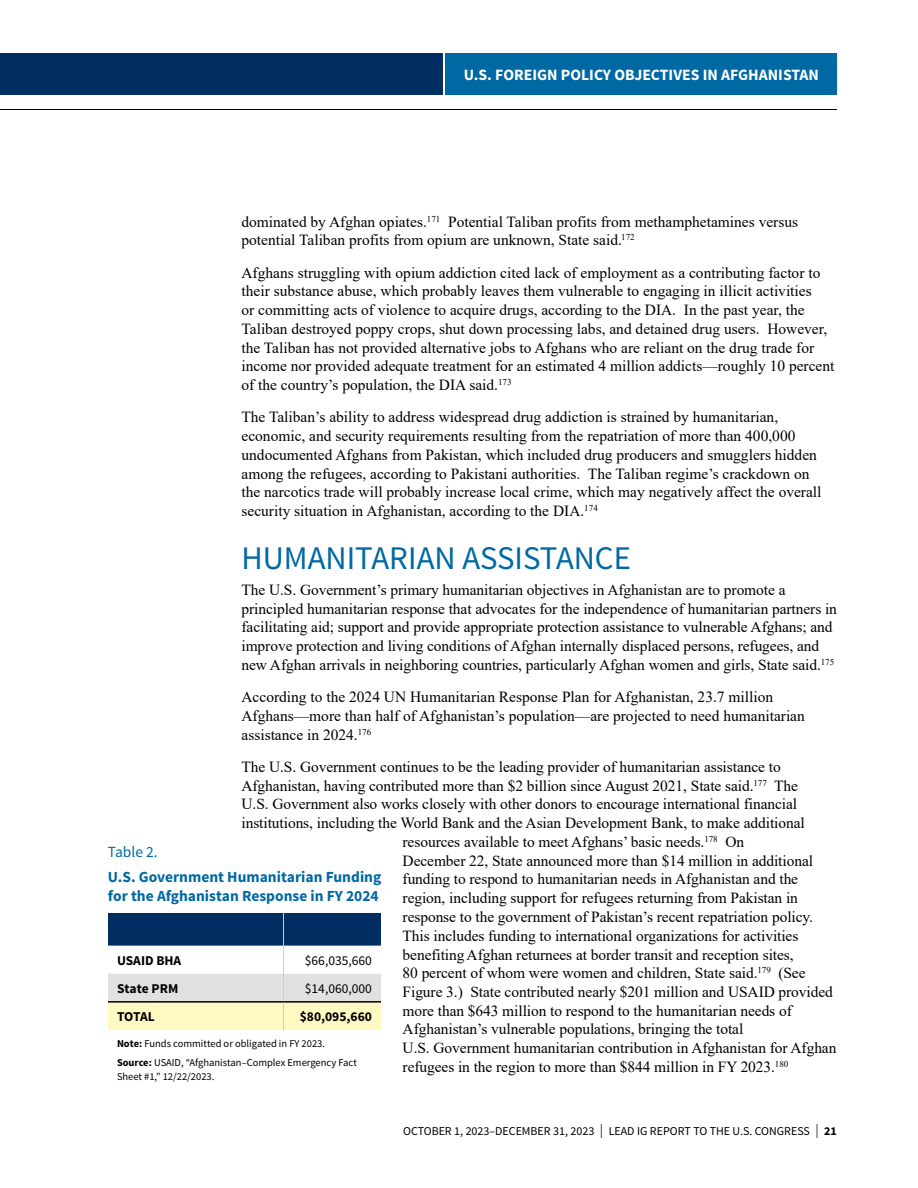
<style>
.page{position:relative;width:918px;height:1188px;background:#fff}
.page>*{position:absolute;margin:0;border:0;box-sizing:border-box;transform-origin:0 0}
.Section_Header_2{font:33px "Source Sans Pro";color:#0069a3}
.t1{font:700 15.75px "Source Sans Pro";color:#fff}
.Body_Text_Normal{font:15.45px/18.8px "Times New Roman";letter-spacing:-.005em;color:#000}
.Figure_Table_Head{font:700 15.45px/18.8px "Source Sans Pro";color:#0069a3}
.Figure_Table_Head-2{font:15.45px "Source Sans Pro";color:#0069a3}
.Table_Text_Right{font:13.5px "Source Sans Pro";color:#000}
.Table_Text_Left{font:700 13.5px "Source Sans Pro";color:#000}
.Table_Text_Right-2{font:700 13.5px "Source Sans Pro";color:#000}
.t2{font:12px "Source Sans Pro";color:#000}
.Notes_and_Sources{font:10.5px/13.5px "Source Sans Pro";color:#000}
.s1{font-weight:700}
.s2{font-weight:200;font-size:21px}
</style>
<div class="page">
<hr style="left:0;top:109px;width:837px;height:1px;background:#000">
<div style="left:0;top:53px;width:442px;height:42px;background:#002d62"></div>
<div style="left:446px;top:53px;width:391px;height:42px;background:#0069a3"></div>
<svg style="left:108px;top:913px;width:273px;height:117px"></svg>
<hr style="left:108px;top:1001px;width:176px;height:2px;background:#000">
<hr style="left:284px;top:1001px;width:97px;height:2px;background:#000">
<p class="t1" style="left:464px;top:64px;width:357px">U.S. FOREIGN POLICY OBJECTIVES IN AFGHANISTAN</p>
<p class="Body_Text_Normal" style="left:242px;top:212px;width:558px">dominated by Afghan opiates.<sup>171</sup> Potential Taliban profits from methamphetamines versus potential Taliban profits from opium are unknown, State said.<sup>172</sup></p>
<p class="Body_Text_Normal" style="left:242px;top:263px;width:595px">Afghans struggling with opium addiction cited lack of employment as a contributing factor to their substance abuse, which probably leaves them vulnerable to engaging in illicit activities<br>or committing acts of violence to acquire drugs, according to the DIA. In the past year, the Taliban destroyed poppy crops, shut down processing labs, and detained drug users. However, the Taliban has not provided alternative jobs to Afghans who are reliant on the drug trade for income nor provided adequate treatment for an estimated 4 million addicts—roughly 10 percent of the country’s population, the DIA said.<sup>173</sup></p>
<p class="Body_Text_Normal" style="left:242px;top:407px;width:582px">The Taliban’s ability to address widespread drug addiction is strained by humanitarian, economic, and security requirements resulting from the repatriation of more than 400,000 undocumented Afghans from Pakistan, which included drug producers and smugglers hidden among the refugees, according to Pakistani authorities. The Taliban regime’s crackdown on the narcotics trade will probably increase local crime, which may negatively affect the overall security situation in Afghanistan, according to the DIA.<sup>174</sup></p>
<p class="Section_Header_2" style="left:242px;top:538px;width:391px">HUMANITARIAN ASSISTANCE</p>
<p class="Body_Text_Normal" style="left:242px;top:580px;width:597px">The U.S. Government’s primary humanitarian objectives in Afghanistan are to promote a principled humanitarian response that advocates for the independence of humanitarian partners in facilitating aid; support and provide appropriate protection assistance to vulnerable Afghans; and improve protection and living conditions of Afghan internally displaced persons, refugees, and new Afghan arrivals in neighboring countries, particularly Afghan women and girls, State said.<sup>175</sup></p>
<p class="Body_Text_Normal" style="left:242px;top:687px;width:565px">According to the 2024 UN Humanitarian Response Plan for Afghanistan, 23.7 million<br>Afghans—more than half of Afghanistan’s population—are projected to need humanitarian assistance in 2024.<sup>176</sup></p>
<p class="Body_Text_Normal" style="left:241px;top:757px;width:541px">The U.S. Government continues to be the leading provider of humanitarian assistance to</p>
<p class="Body_Text_Normal" style="left:241px;top:776px;width:558px">Afghanistan, having contributed more than $2 billion since August 2021, State said.<sup>177</sup> The</p>
<p class="Body_Text_Normal" style="left:242px;top:794px;width:557px">U.S. Government also works closely with other donors to encourage international financial</p>
<p class="Body_Text_Normal" style="left:242px;top:813px;width:565px">institutions, including the World Bank and the Asian Development Bank, to make additional</p>
<p class="Body_Text_Normal" style="left:403px;top:832px;width:343px">resources available to meet Afghans’ basic needs.<sup>178</sup> On</p>
<p class="Body_Text_Normal" style="left:403px;top:851px;width:412px">December 22, State announced more than $14 million in additional</p>
<p class="Body_Text_Normal" style="left:403px;top:869px;width:397px">funding to respond to humanitarian needs in Afghanistan and the</p>
<p class="Body_Text_Normal" style="left:403px;top:888px;width:397px">region, including support for refugees returning from Pakistan in</p>
<p class="Body_Text_Normal" style="left:403px;top:907px;width:412px">response to the government of Pakistan’s recent repatriation policy.</p>
<p class="Body_Text_Normal" style="left:403px;top:926px;width:397px">This includes funding to international organizations for activities</p>
<p class="Body_Text_Normal" style="left:403px;top:944px;width:393px">benefiting Afghan returnees at border transit and reception sites,</p>
<p class="Body_Text_Normal" style="left:403px;top:963px;width:405px">80 percent of whom were women and children, State said.<sup>179</sup> (See</p>
<p class="Body_Text_Normal" style="left:403px;top:982px;width:432px">Figure 3.) State contributed nearly $201 million and USAID provided</p>
<p class="Body_Text_Normal" style="left:403px;top:1001px;width:391px">more than $643 million to respond to the humanitarian needs of</p>
<p class="Body_Text_Normal" style="left:403px;top:1019px;width:342px">Afghanistan’s vulnerable populations, bringing the total</p>
<p class="Body_Text_Normal" style="left:403px;top:1038px;width:435px">U.S. Government humanitarian contribution in Afghanistan for Afghan</p>
<p class="Body_Text_Normal" style="left:403px;top:1057px;width:387px">refugees in the region to more than $844 million in FY 2023.<sup>180</sup></p>
<p class="Figure_Table_Head-2" style="left:108px;top:842px;width:51px">Table 2.</p>
<p class="Figure_Table_Head" style="left:108px;top:868px;width:275px">U.S. Government Humanitarian Funding for the Afghanistan Response in FY 2024</p>
<p class="Table_Text_Left" style="left:117px;top:952px;width:66px">USAID BHA</p>
<p class="Table_Text_Right" style="left:305px;top:952px;width:69px">$66,035,660</p>
<p class="Table_Text_Left" style="left:117px;top:980px;width:63px">State PRM</p>
<p class="Table_Text_Right" style="left:305px;top:980px;width:69px">$14,060,000</p>
<p class="Table_Text_Left" style="left:117px;top:1008px;width:39px">TOTAL</p>
<p class="Table_Text_Right-2" style="left:300px;top:1008px;width:74px">$80,095,660</p>
<p class="Notes_and_Sources" style="left:117px;top:1037px;width:210px"><span class="s1">Note:</span> Funds committed or obligated in FY 2023.</p>
<p class="Notes_and_Sources" style="left:117px;top:1056px;width:241px"><span class="s1">Source:</span> USAID, “Afghanistan–Complex Emergency Fact<br>Sheet #1,” 12/22/2023.</p>
<p class="t2" style="left:403px;top:1123px;width:435px">OCTOBER 1, 2023–DECEMBER 31, 2023 <span class="s2">I</span> LEAD IG REPORT TO THE U.S. CONGRESS <span class="s2">I</span> <span class="s1">21</span></p>
</div>
